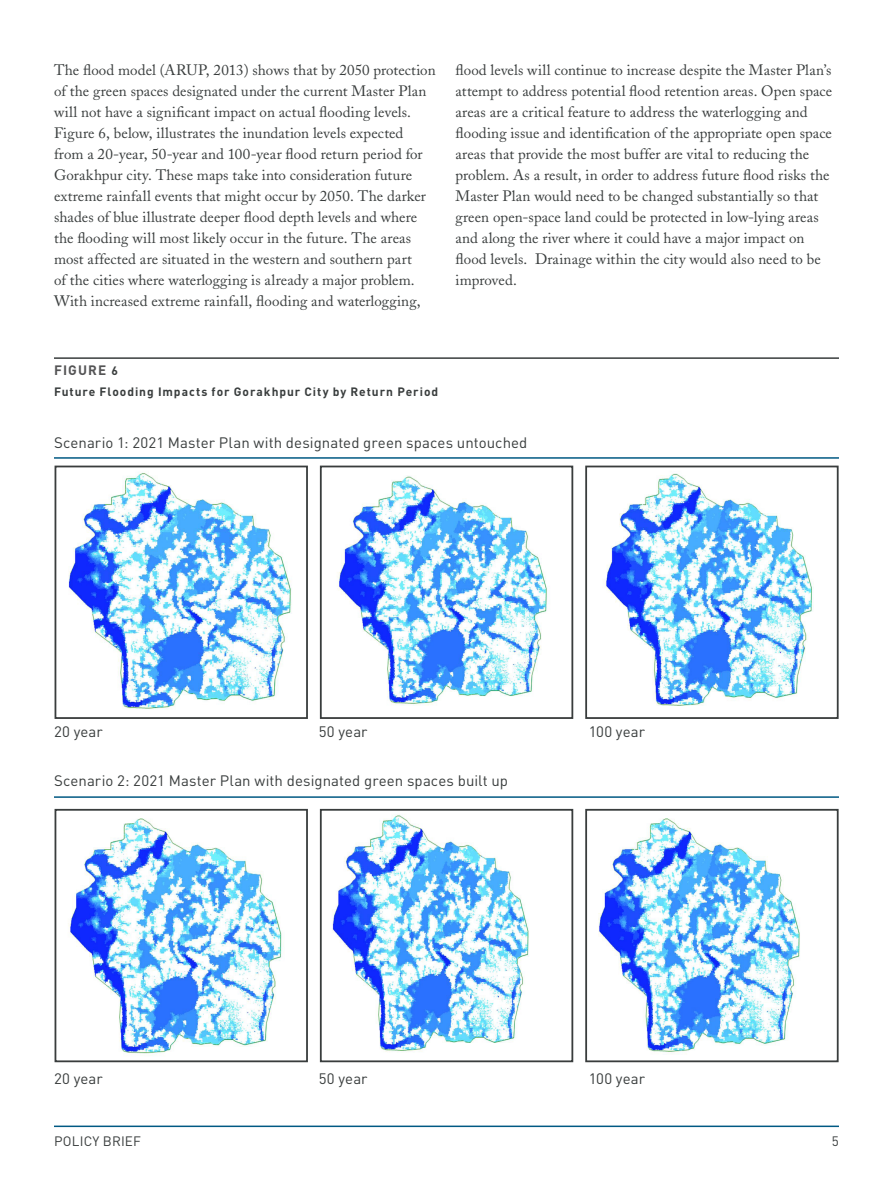
<style>
.page{position:relative;width:893px;height:1188px;background:#fff}
.page>*{position:absolute;margin:0;border:0;box-sizing:border-box;transform-origin:0 0}
.BODY{font:15px/21px "Adobe Caslon";letter-spacing:.005em;color:#393d3d}
.BODY-2{font:15px "DIN";letter-spacing:.005em;color:#393d3d}
.t1{font:13.5px "DIN";letter-spacing:.015em;color:#393d3d}
.t2{font:700 13.5px "DIN";color:#545455}
.t3{font:700 12px/21px "DIN";letter-spacing:.08em;color:#393d3d}
</style>
<div class="page">
<hr style="left:54px;top:1126px;width:785px;height:1px;background:#005983">
<img style="left:68px;top:472px;width:224px;height:238px">
<div style="left:55px;top:466px;width:253px;height:253px;border:2px solid #393d3d"></div>
<img style="left:68px;top:818px;width:214px;height:238px">
<div style="left:55px;top:809px;width:253px;height:253px;border:2px solid #393d3d"></div>
<img style="left:337px;top:476px;width:210px;height:229px">
<div style="left:320px;top:466px;width:253px;height:253px;border:2px solid #393d3d"></div>
<img style="left:332px;top:815px;width:197px;height:237px">
<div style="left:320px;top:809px;width:253px;height:253px;border:2px solid #393d3d"></div>
<img style="left:604px;top:473px;width:210px;height:233px">
<div style="left:585px;top:466px;width:254px;height:253px;border:2px solid #393d3d"></div>
<img style="left:598px;top:818px;width:202px;height:234px">
<div style="left:585px;top:809px;width:254px;height:253px;border:2px solid #393d3d"></div>
<hr style="left:54px;top:357px;width:785px;height:2px;background:#393d3d">
<hr style="left:54px;top:796px;width:785px;height:2px;background:#005983">
<hr style="left:54px;top:457px;width:785px;height:2px;background:#005983">
<p class="BODY" style="left:54px;top:60px;width:383px">The flood model (ARUP, 2013) shows that by 2050 protection of the green spaces designated under the current Master Plan will not have a significant impact on actual flooding levels.<br>Figure 6, below, illustrates the inundation levels expected from a 20-year, 50-year and 100-year flood return period for Gorakhpur city. These maps take into consideration future extreme rainfall events that might occur by 2050. The darker shades of blue illustrate deeper flood depth levels and where the flooding will most likely occur in the future. The areas most affected are situated in the western and southern part<br>of the cities where waterlogging is already a major problem.<br>With increased extreme rainfall, flooding and waterlogging,</p>
<p class="BODY" style="left:455px;top:60px;width:378px">flood levels will continue to increase despite the Master Plan’s attempt to address potential flood retention areas. Open space areas are a critical feature to address the waterlogging and flooding issue and identification of the appropriate open space areas that provide the most buffer are vital to reducing the problem. As a result, in order to address future flood risks the Master Plan would need to be changed substantially so that green open-space land could be protected in low-lying areas and along the river where it could have a major impact on flood levels. Drainage within the city would also need to be improved.</p>
<p class="t2" style="left:54px;top:362px;width:19px">Figure</p>
<p class="t3" style="left:54px;top:360px;width:386px;text-indent:58px">6<br>Future Flooding Impacts for Gorakhpur City by Return Period</p>
<p class="BODY-2" style="left:54px;top:433px;width:475px">Scenario 1: 2021 Master Plan with designated green spaces untouched</p>
<p class="BODY-2" style="left:54px;top:722px;width:50px">20 year</p>
<p class="BODY-2" style="left:319px;top:722px;width:50px">50 year</p>
<p class="BODY-2" style="left:54px;top:771px;width:456px">Scenario 2: 2021 Master Plan with designated green spaces built up</p>
<p class="BODY-2" style="left:589px;top:722px;width:58px">100 year</p>
<p class="BODY-2" style="left:54px;top:1069px;width:50px">20 year</p>
<p class="BODY-2" style="left:319px;top:1069px;width:50px">50 year</p>
<p class="BODY-2" style="left:589px;top:1069px;width:58px">100 year</p>
<p class="t1" style="left:54px;top:1133px;width:89px">POLICY BRIEF</p>
<p class="t1" style="left:832px;top:1133px;width:9px">5</p>
</div>
